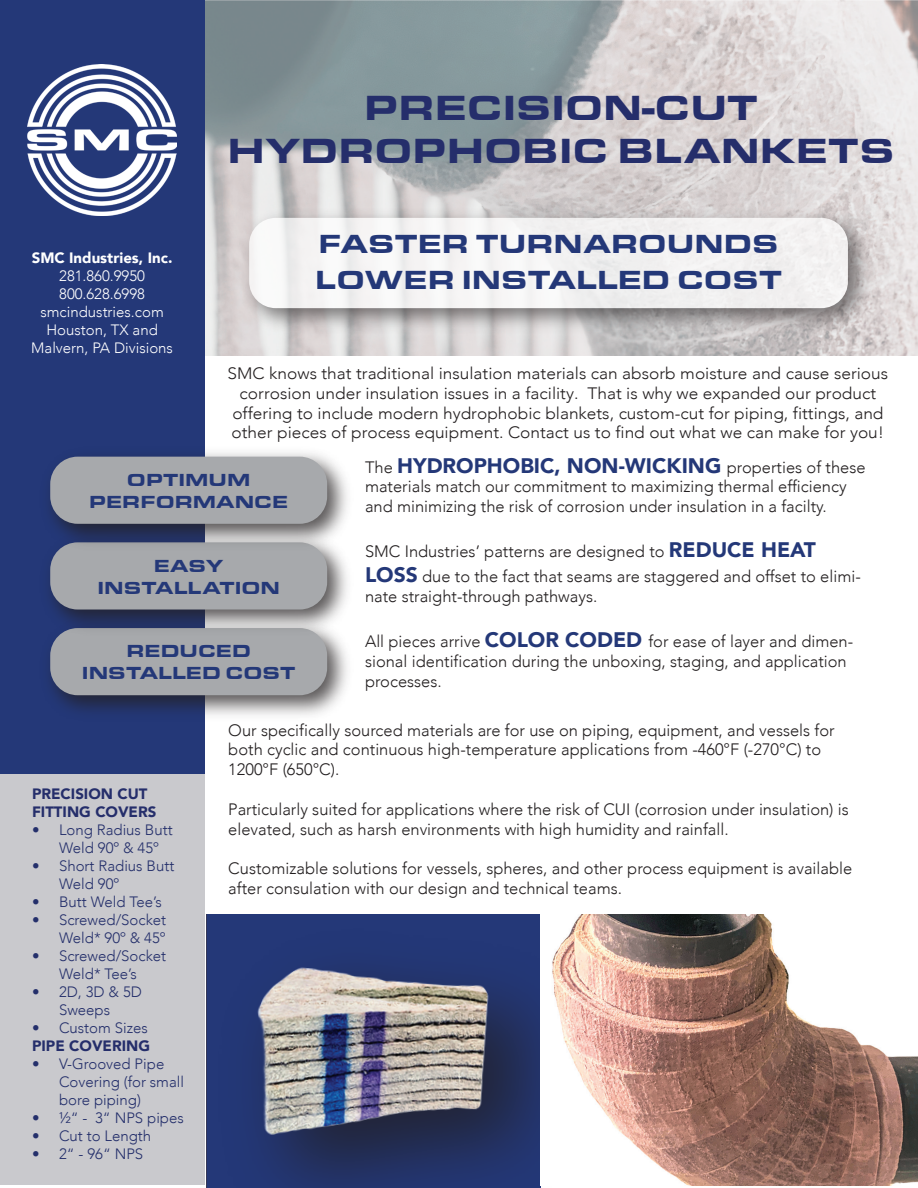
<style>
.page{position:relative;width:918px;height:1188px;background:#fff}
.page>*{position:absolute;margin:0;border:0;box-sizing:border-box;transform-origin:0 0}
.t1{font:36px/43.2px "Eurostar Black Extended";color:#252e6b;text-align:center}
.t2{font:27px/36px "Eurostar Black Extended";color:#243878}
.t3{font:900 21px "Avenir";color:#243878}
.t4{font:18px/21.6px "Eurostar Black Extended";color:#243878;text-align:center}
.t5{font:300 16.5px/19.8px "Avenir";color:#231f20}
.t6{font:300 16.5px/19.8px "Avenir";color:#231f20;text-align:center;scale:1.05 1}
.t7{font:300 15px/18px "Avenir";color:#242f6b}
.t8{font:300 15px/18px "Avenir";color:#fff;text-align:center}
.t9{font:900 15px/18px "Avenir";color:#252e6b}
.t10{font:900 15px "Avenir";color:#fff}
.s1{font-weight:300;font-size:16.5px;color:#231f20}
.s2{font-weight:900;font-size:21px;color:#243878}
</style>
<div class="page">
<div style="left:0;top:774px;width:204px;height:411px;background:#c9c9cd"></div>
<img style="left:204px;top:0;width:714px;height:355px">
<div style="left:0;top:0;width:204px;height:774px;background:#243878"></div>
<img style="left:27px;top:65px;width:150px;height:150px">
<img style="left:234px;top:203px;width:645px;height:136px">
<div style="left:249px;top:218px;width:599px;height:90px;background:#f3f2f2;border-radius:27px"></div>
<img style="left:49px;top:641px;width:299px;height:85px">
<div style="left:50px;top:628px;width:277px;height:67px;background:#a7a9ac;border-radius:28px"></div>
<img style="left:49px;top:555px;width:299px;height:86px">
<div style="left:50px;top:542px;width:277px;height:68px;background:#a7a9ac;border-radius:27px"></div>
<img style="left:49px;top:441px;width:299px;height:114px">
<div style="left:50px;top:457px;width:277px;height:67px;background:#a7a9ac;border-radius:27px"></div>
<img style="left:204px;top:906px;width:336px;height:25px">
<img style="left:204px;top:931px;width:337px;height:257px">
<img style="left:552px;top:914px;width:366px;height:271px">
<p class="t10" style="left:32px;top:245px;width:142px">SMC Industries, Inc.</p>
<p class="t8" style="left:31px;top:267px;width:143px">281.860.9950<br>800.628.6998 smcindustries.com<br>Houston, TX and<br>Malvern, PA Divisions</p>
<h1 class="t1" style="left:228px;top:85px;width:669px">PRECISION-CUT<br>HYDROPHOBIC BLANKETS</h1>
<h2 class="t2" style="left:315px;top:225px;width:468px">FASTER TURNAROUNDS<br>LOWER INSTALLED COST</h2>
<p class="t6" style="left:228px;top:364px;width:631px">SMC knows that traditional insulation materials can absorb moisture and cause serious corrosion under insulation issues in a facility. That is why we expanded our product offering to include modern hydrophobic blankets, custom-cut for piping, fittings, and other pieces of process equipment. Contact us to find out what we can make for you!</p>
<p class="t4" style="left:89px;top:469px;width:201px">OPTIMUM<br>PERFORMANCE</p>
<p class="t4" style="left:97px;top:555px;width:184px">EASY<br>INSTALLATION</p>
<p class="t4" style="left:82px;top:640px;width:215px">REDUCED<br>INSTALLED COST</p>
<p class="t3" style="left:365px;top:447px;width:502px"><span class="s1">The</span> HYDROPHOBIC, NON-WICKING <span class="s1">properties of these</span></p>
<p class="t5" style="left:365px;top:477px;width:483px">materials match our commitment to maximizing thermal efficiency and minimizing the risk of corrosion under insulation in a facilty.</p>
<p class="t5" style="left:365px;top:539px;width:497px;line-height:25.2px">SMC Industries’ patterns are designed to <span class="s2">REDUCE HEAT<br>LOSS</span> due to the fact that seams are staggered and offset to elimi-</p>
<p class="t5" style="left:365px;top:587px;width:234px">nate straight-through pathways.</p>
<p class="t5" style="left:365px;top:632px;width:490px">All pieces arrive <span class="s2">COLOR CODED</span> for ease of layer and dimen&shy;sional identification during the unboxing, staging, and application processes.</p>
<p class="t9" style="left:32px;top:784px;width:126px">PRECISION CUT<br>FITTING COVERS</p>
<p class="t7" style="left:59px;top:821px;width:115px;text-indent:-27px">• Long Radius Butt<br>Weld 90º &amp; 45º</p>
<p class="t7" style="left:59px;top:857px;width:117px;text-indent:-27px">• Short Radius Butt<br>Weld 90º</p>
<p class="t7" style="left:32px;top:893px;width:131px">• Butt Weld Tee’s</p>
<p class="t7" style="left:32px;top:911px;width:136px;text-align:right">• Screwed/Socket<br>Weld* 90º &amp; 45º</p>
<p class="t7" style="left:32px;top:947px;width:136px;text-align:center">• Screwed/Socket<br>Weld* Tee’s</p>
<p class="t7" style="left:32px;top:983px;width:111px;text-align:center">• 2D, 3D &amp; 5D<br>Sweeps</p>
<p class="t7" style="left:32px;top:1019px;width:117px">• Custom Sizes</p>
<p class="t9" style="left:32px;top:1036px;width:120px">PIPE COVERING</p>
<p class="t7" style="left:59px;top:1055px;width:127px;text-indent:-27px">• V-Grooved Pipe<br>Covering (for small bore piping)</p>
<p class="t7" style="left:32px;top:1109px;width:153px">• ½“ - 3“ NPS pipes</p>
<p class="t7" style="left:32px;top:1127px;width:121px">• Cut to Length</p>
<p class="t7" style="left:32px;top:1145px;width:113px">• 2“ - 96“ NPS</p>
<p class="t5" style="left:228px;top:720px;width:608px">Our specifically sourced materials are for use on piping, equipment, and vessels for both cyclic and continuous high-temperature applications from -460°F (-270°C) to<br>1200°F (650°C).</p>
<p class="t5" style="left:228px;top:799px;width:622px">Particularly suited for applications where the risk of CUI (corrosion under insulation) is elevated, such as harsh environments with high humidity and rainfall.</p>
<p class="t5" style="left:228px;top:859px;width:625px">Customizable solutions for vessels, spheres, and other process equipment is available after consulation with our design and technical teams.</p>
</div>
